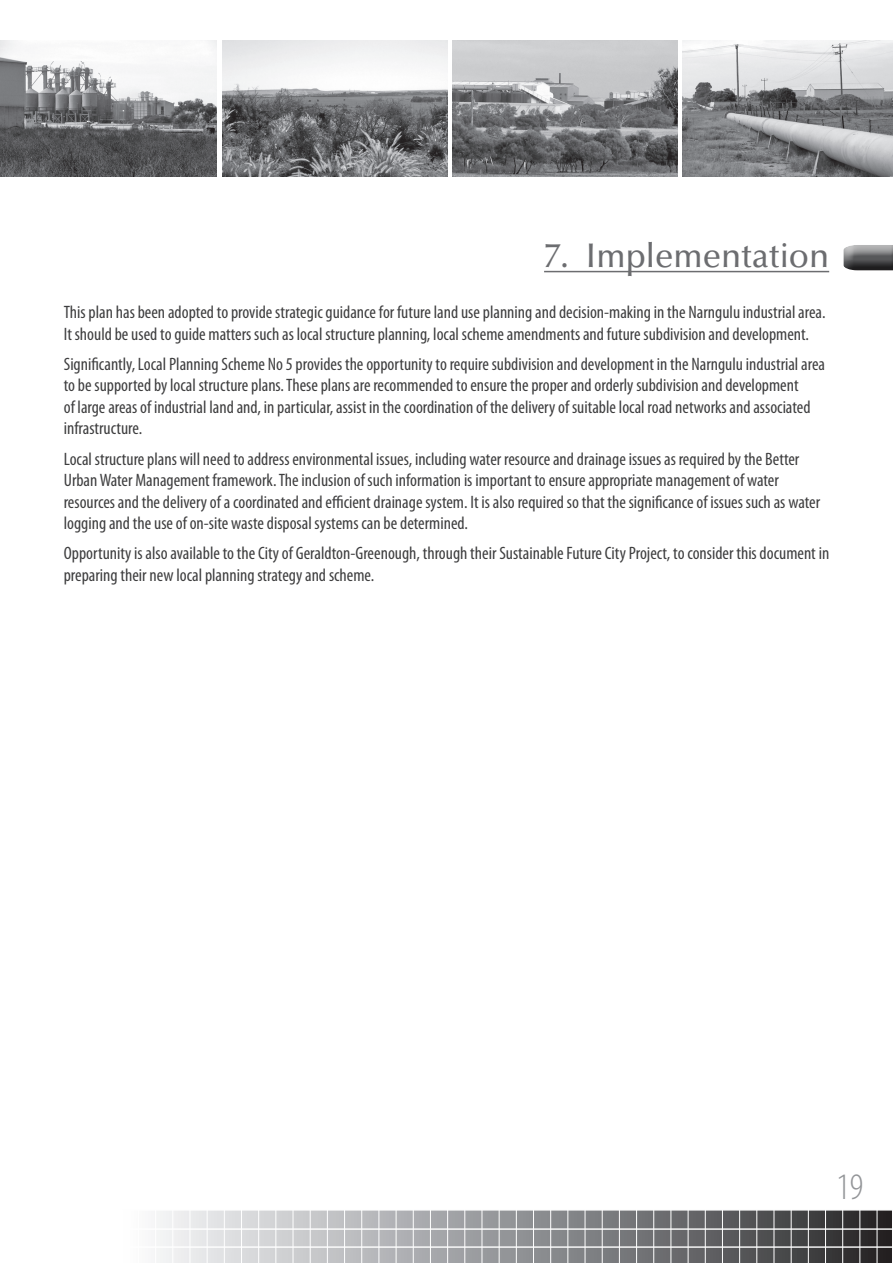
<style>
.page{position:relative;width:893px;height:1263px;background:#fff}
.page>*{position:absolute;margin:0;border:0;box-sizing:border-box;transform-origin:0 0}
.t1{font:300 condensed 37.5px "Myriad Pro";color:#939598}
.Chpt_Head{font:500 34.35px "Optima LT Std";color:#6c6d70;scale:.96 1}
.Body_copy{font:condensed 18px/21.6px "Myriad Pro";color:#3e3e3f}
</style>
<div class="page">
<img style="left:223px;top:40px;width:225px;height:136px">
<img style="left:0;top:40px;width:217px;height:136px">
<img style="left:682px;top:40px;width:211px;height:136px">
<img style="left:452px;top:40px;width:226px;height:136px">
<svg style="left:157px;top:1210px;width:735px;height:53px"></svg>
<hr style="left:207px;top:1208px;width:1px;height:55px;background:#fff">
<hr style="left:172px;top:1208px;width:1px;height:55px;background:#fff">
<hr style="left:190px;top:1207px;width:1px;height:56px;background:#fff">
<hr style="left:224px;top:1208px;width:1px;height:55px;background:#fff">
<hr style="left:241px;top:1208px;width:1px;height:55px;background:#fff">
<hr style="left:258px;top:1208px;width:1px;height:55px;background:#fff">
<hr style="left:276px;top:1207px;width:1px;height:56px;background:#fff">
<hr style="left:293px;top:1207px;width:1px;height:56px;background:#fff">
<hr style="left:310px;top:1207px;width:1px;height:56px;background:#fff">
<hr style="left:327px;top:1205px;width:1px;height:58px;background:#fff">
<hr style="left:344px;top:1205px;width:1px;height:58px;background:#fff">
<hr style="left:361px;top:1205px;width:1px;height:58px;background:#fff">
<hr style="left:379px;top:1205px;width:1px;height:58px;background:#fff">
<hr style="left:396px;top:1205px;width:1px;height:58px;background:#fff">
<hr style="left:413px;top:1205px;width:1px;height:58px;background:#fff">
<hr style="left:430px;top:1207px;width:1px;height:56px;background:#fff">
<hr style="left:447px;top:1207px;width:1px;height:56px;background:#fff">
<hr style="left:464px;top:1207px;width:1px;height:56px;background:#fff">
<hr style="left:482px;top:1207px;width:1px;height:56px;background:#fff">
<hr style="left:499px;top:1207px;width:1px;height:56px;background:#fff">
<hr style="left:516px;top:1208px;width:1px;height:55px;background:#fff">
<hr style="left:533px;top:1208px;width:1px;height:55px;background:#fff">
<hr style="left:550px;top:1208px;width:1px;height:55px;background:#fff">
<hr style="left:568px;top:1205px;width:1px;height:58px;background:#fff">
<hr style="left:585px;top:1205px;width:1px;height:58px;background:#fff">
<hr style="left:602px;top:1205px;width:1px;height:58px;background:#fff">
<hr style="left:619px;top:1208px;width:1px;height:55px;background:#fff">
<hr style="left:636px;top:1208px;width:1px;height:55px;background:#fff">
<hr style="left:653px;top:1208px;width:1px;height:55px;background:#fff">
<hr style="left:671px;top:1208px;width:1px;height:55px;background:#fff">
<hr style="left:688px;top:1208px;width:1px;height:55px;background:#fff">
<hr style="left:705px;top:1208px;width:1px;height:55px;background:#fff">
<hr style="left:722px;top:1210px;width:1px;height:53px;background:#fff">
<hr style="left:739px;top:1210px;width:1px;height:53px;background:#fff">
<hr style="left:756px;top:1210px;width:1px;height:53px;background:#fff">
<hr style="left:774px;top:1208px;width:1px;height:55px;background:#fff">
<hr style="left:791px;top:1208px;width:1px;height:55px;background:#fff">
<hr style="left:808px;top:1208px;width:1px;height:55px;background:#fff">
<hr style="left:825px;top:1208px;width:1px;height:55px;background:#fff">
<hr style="left:842px;top:1208px;width:1px;height:55px;background:#fff">
<hr style="left:859px;top:1208px;width:1px;height:55px;background:#fff">
<hr style="left:877px;top:1205px;width:1px;height:58px;background:#fff">
<hr style="left:122px;top:1228px;width:771px;height:2px;background:#fff">
<hr style="left:122px;top:1246px;width:771px;height:2px;background:#fff">
<div style="left:842px;top:245px;width:51px;height:25px;background:#231f20;opacity:.75"></div>
<hr style="left:544px;top:271px;width:285px;height:1px;background:#6c6d70">
<p class="Chpt_Head" style="left:544px;top:236px;width:298px">7. Implementation</p>
<p class="Body_copy" style="left:64px;top:301px;width:763px">This plan has been adopted to provide strategic guidance for future land use planning and decision-making in the Narngulu industrial area.<br>It should be used to guide matters such as local structure planning, local scheme amendments and future subdivision and development.</p>
<p class="Body_copy" style="left:64px;top:353px;width:763px">Significantly, Local Planning Scheme No 5 provides the opportunity to require subdivision and development in the Narngulu industrial area to be supported by local structure plans. These plans are recommended to ensure the proper and orderly subdivision and development<br>of large areas of industrial land and, in particular, assist in the coordination of the delivery of suitable local road networks and associated infrastructure.</p>
<p class="Body_copy" style="left:64px;top:448px;width:758px">Local structure plans will need to address environmental issues, including water resource and drainage issues as required by the Better Urban Water Management framework. The inclusion of such information is important to ensure appropriate management of water resources and the delivery of a coordinated and efficient drainage system. It is also required so that the significance of issues such as water logging and the use of on-site waste disposal systems can be determined.</p>
<p class="Body_copy" style="left:64px;top:542px;width:767px">Opportunity is also available to the City of Geraldton-Greenough, through their Sustainable Future City Project, to consider this document in preparing their new local planning strategy and scheme.</p>
<h1 class="t1" style="left:836px;top:1165px;width:28px">19</h1>
</div>
